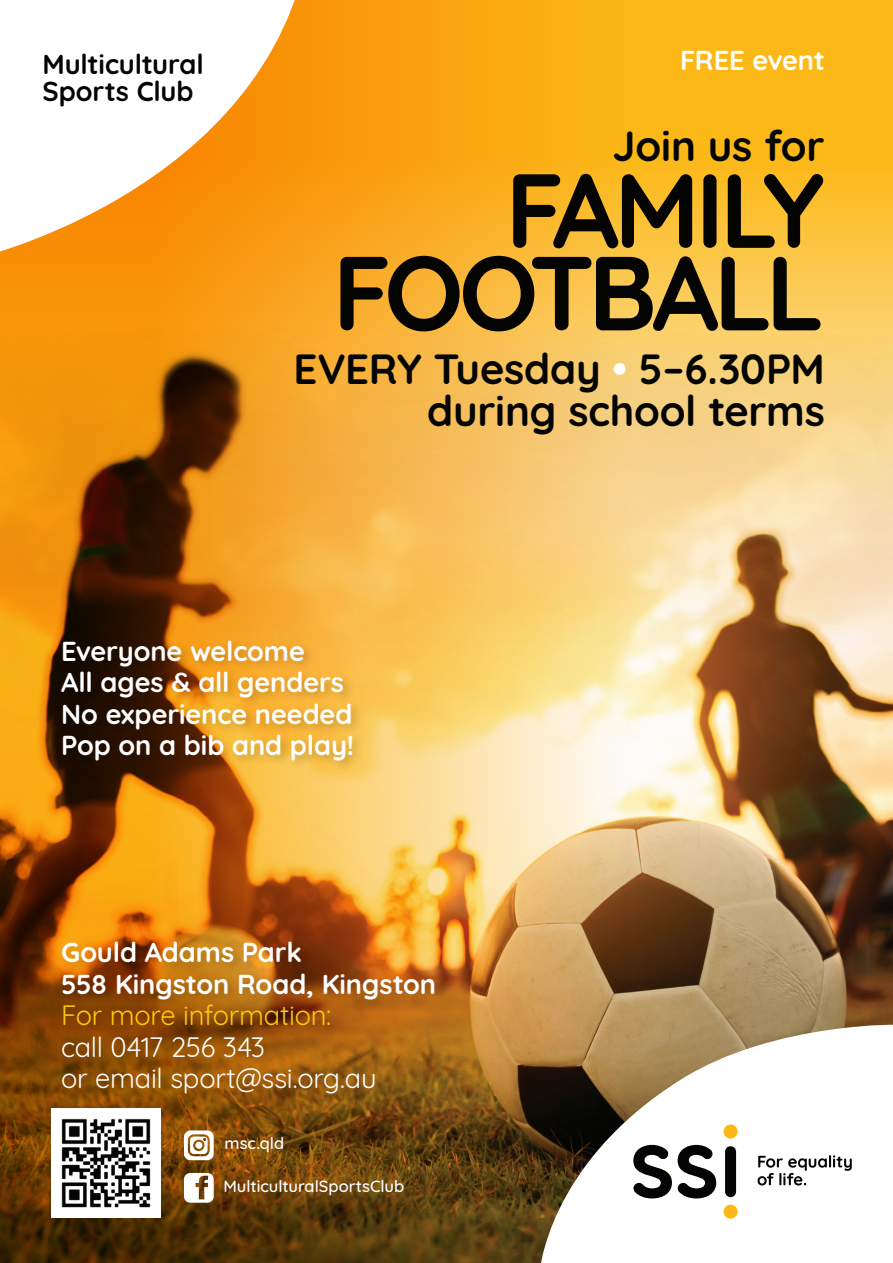
<style>
.page{position:relative;width:893px;height:1263px;background:#fff}
.page>*{position:absolute;margin:0;border:0;box-sizing:border-box;transform-origin:0 0}
.t1{font:700 105px/82.5px "Quicksand";letter-spacing:-.055em;color:#040503;text-align:right}
.t2{font:700 42px/42px "Quicksand";letter-spacing:-.005em;color:#040503;text-align:right}
.t3{font:700 27.3px/31.5px "Quicksand";color:#fff}
.t4{font:27.3px/31.5px "Quicksand";letter-spacing:-.01em;color:#fff}
.t5{font:700 27.3px/27.3px "Quicksand";letter-spacing:-.005em;color:#040503}
.t6{font:27.3px "Quicksand";letter-spacing:-.005em;color:#feca0a}
.t7{font:500 16.5px "Quicksand";color:#fff}
.s1{color:#fff}
</style>
<div class="page">
<img style="left:629px;top:644px;width:264px;height:377px">
<svg style="left:629px;top:0;width:264px;height:644px;background:#f6c75f"></svg>
<img style="left:0;top:0;width:629px;height:1263px">
<div style="left:58px;top:637px;width:307px;height:136px;background:#040503;opacity:.2"></div>
<svg style="left:0;top:0;width:312px;height:255px"></svg>
<svg style="left:539px;top:1021px;width:354px;height:242px"></svg>
<svg style="left:632px;top:1145px;width:84px;height:53px"></svg>
<div style="left:723px;top:1124px;width:15px;height:14px;background:#fcb817;border-radius:50%"></div>
<div style="left:725px;top:1146px;width:11px;height:51px;background:#040503;border-radius:6px"></div>
<div style="left:723px;top:1204px;width:15px;height:15px;background:#fcb817;border-radius:50%"></div>
<svg style="left:757px;top:1155px;width:95px;height:30px"></svg>
<div style="left:58px;top:938px;width:388px;height:167px;background:#040503;opacity:.2"></div>
<img style="left:51px;top:1108px;width:109px;height:109px">
<svg style="left:184px;top:1173px;width:30px;height:30px"></svg>
<svg style="left:184px;top:1130px;width:30px;height:30px"></svg>
<p class="t5" style="left:43px;top:48px;width:163px">Multicultural<br>Sports Club</p>
<p class="t3" style="left:680px;top:42px;width:146px">FREE event</p>
<h2 class="t2" style="left:612px;top:122px;width:214px">Join us for</h2>
<h1 class="t1" style="left:333px;top:160px;width:494px">FAMILY<br>FOOTBALL</h1>
<h2 class="t2" style="left:293px;top:345px;width:533px">EVERY Tuesday <span class="s1">•</span> 5–6.30PM during school terms</h2>
<p class="t3" style="left:61px;top:633px;width:294px">Everyone welcome<br>All ages &amp; all genders<br>No experience needed<br>Pop on a bib and play!</p>
<p class="t3" style="left:61px;top:934px;width:376px">Gould Adams Park<br>558 Kingston Road, Kingston</p>
<p class="t6" style="left:61px;top:994px;width:271px">For more information:</p>
<p class="t4" style="left:61px;top:1028px;width:317px">call 0417 256 343<br>or email sport@ssi.org.au</p>
<p class="t7" style="left:225px;top:1130px;width:61px">msc.qld</p>
<p class="t7" style="left:223px;top:1173px;width:182px">MulticulturalSportsClub</p>
</div>
